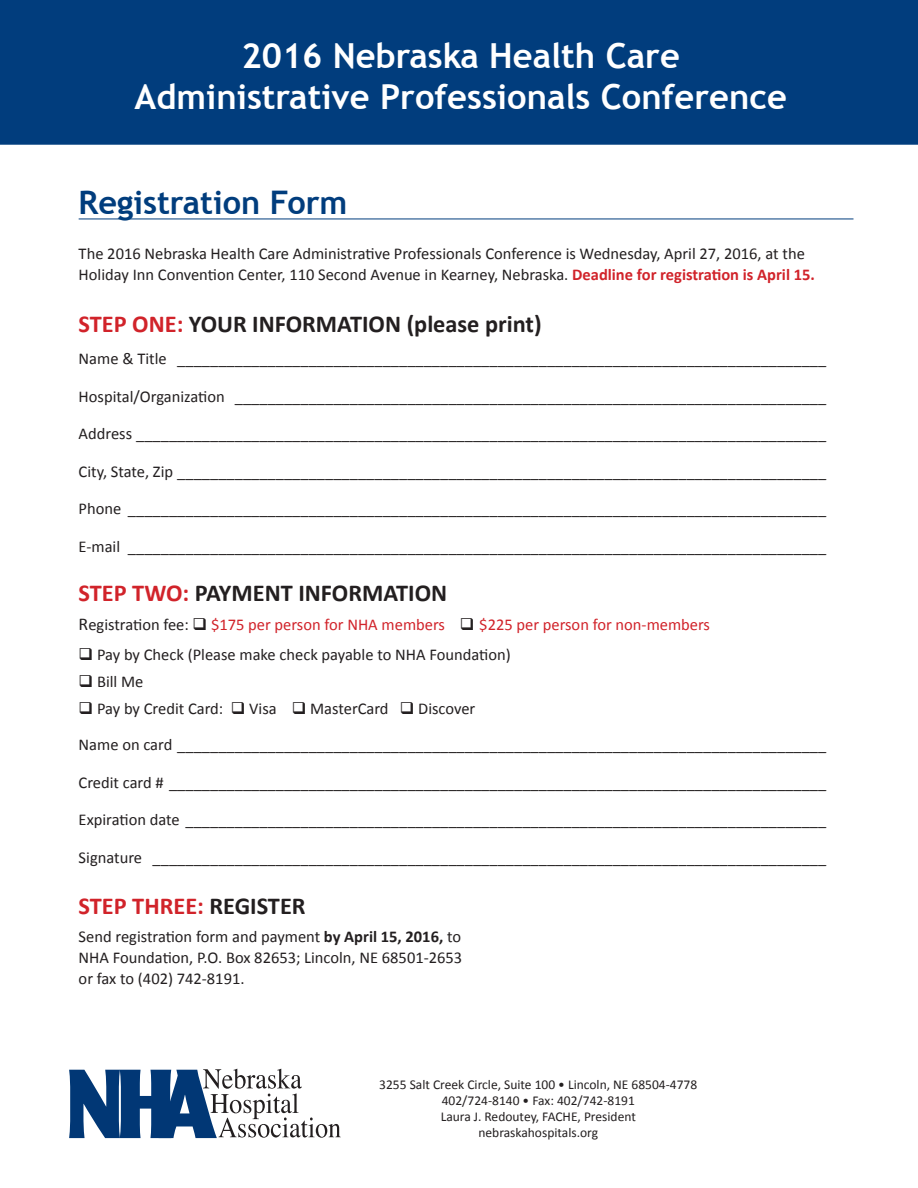
<style>
.page{position:relative;width:918px;height:1188px;background:#fff}
.page>*{position:absolute;margin:0;border:0;box-sizing:border-box;transform-origin:0 0}
.t1{font:700 34.5px "Trebuchet MS";color:#fff}
.t2{font:700 32.4px "Trebuchet MS";color:#013d7d}
.t3{font:700 24.3px "Calibri";color:#231f20}
.t4{font:700 24.3px "Calibri";color:#d1232a}
.t5{font:16.5px/21px "Calibri";color:#231f20}
.t6{font:16.5px "Calibri";color:#d1232a}
.t7{font:13.5px "Calibri";color:#231f20}
.s1{font-weight:700;color:#d1232a}
.s2{color:#d1232a}
.s3{font-size:18px;color:#231f20}
.s4{color:#231f20}
.s5{font-weight:700}
</style>
<div class="page">
<div style="left:0;top:0;width:918px;height:145px;background:#013d7d"></div>
<hr style="left:79px;top:219px;width:774px;height:1px;background:#013d7d">
<svg style="left:69px;top:1069px;width:272px;height:69px"></svg>
<p class="t1" style="left:242px;top:34px;width:440px">2016 Nebraska Health Care</p>
<p class="t1" style="left:135px;top:75px;width:654px">Administrative Professionals Conference</p>
<p class="t2" style="left:79px;top:183px;width:270px">Registration Form</p>
<p class="t5" style="left:79px;top:244px;width:738px">The 2016 Nebraska Health Care Administrative Professionals Conference is Wednesday, April 27, 2016, at the<br>Holiday Inn Convention Center, 110 Second Avenue in Kearney, Nebraska. <span class="s1">Deadline for registration is April 15.</span></p>
<p class="t3" style="left:79px;top:308px;width:465px"><span class="s2">STEP ONE:</span> YOUR INFORMATION (please print)</p>
<p class="t5" style="left:79px;top:348px;width:749px">Name &amp; Title _______________________________________________________________________________</p>
<p class="t5" style="left:79px;top:386px;width:749px">Hospital/Organization ________________________________________________________________________</p>
<p class="t5" style="left:79px;top:423px;width:749px">Address ____________________________________________________________________________________</p>
<p class="t5" style="left:79px;top:461px;width:749px">City, State, Zip _______________________________________________________________________________</p>
<p class="t5" style="left:79px;top:498px;width:749px">Phone _____________________________________________________________________________________</p>
<p class="t5" style="left:79px;top:536px;width:749px">E-mail _____________________________________________________________________________________</p>
<p class="t3" style="left:79px;top:578px;width:370px"><span class="s2">STEP TWO:</span> PAYMENT INFORMATION</p>
<p class="t6" style="left:79px;top:614px;width:633px"><span class="s3">R</span><span class="s4">egistration fee:</span> <span class="s4">❑</span> $175 per person for NHA members <span class="s4">❑</span> $225 per person for non-members</p>
<p class="t5" style="left:79px;top:644px;width:434px">❑ Pay by Check (Please make check payable to NHA Foundation)</p>
<p class="t5" style="left:79px;top:671px;width:66px">❑ Bill Me</p>
<p class="t5" style="left:79px;top:698px;width:398px">❑ Pay by Credit Card: ❑ Visa ❑ MasterCard ❑ Discover</p>
<p class="t5" style="left:79px;top:734px;width:749px">Name on card _______________________________________________________________________________</p>
<p class="t5" style="left:79px;top:772px;width:749px">Credit card # ________________________________________________________________________________</p>
<p class="t5" style="left:79px;top:809px;width:749px">Expiration date ______________________________________________________________________________</p>
<p class="t5" style="left:79px;top:847px;width:749px">Signature __________________________________________________________________________________</p>
<p class="t4" style="left:79px;top:890px;width:228px">STEP THREE: <span class="s4">REGISTER</span></p>
<p class="t5" style="left:79px;top:926px;width:385px;text-align:justify">Send registration form and payment <span class="s5">by April 15, 2016,</span> to NHA Foundation, P.O. Box 82653; Lincoln, NE 68501-2653 or fax to (402) 742-8191.</p>
<p class="t7" style="left:379px;top:1076px;width:320px">3255 Salt Creek Circle, Suite 100 • Lincoln, NE 68504-4778</p>
<p class="t7" style="left:442px;top:1092px;width:195px">402/724-8140 • Fax: 402/742-8191</p>
<p class="t7" style="left:441px;top:1108px;width:197px">Laura J. Redoutey, FACHE, President</p>
<p class="t7" style="left:478px;top:1124px;width:121px">nebraskahospitals.org</p>
</div>
